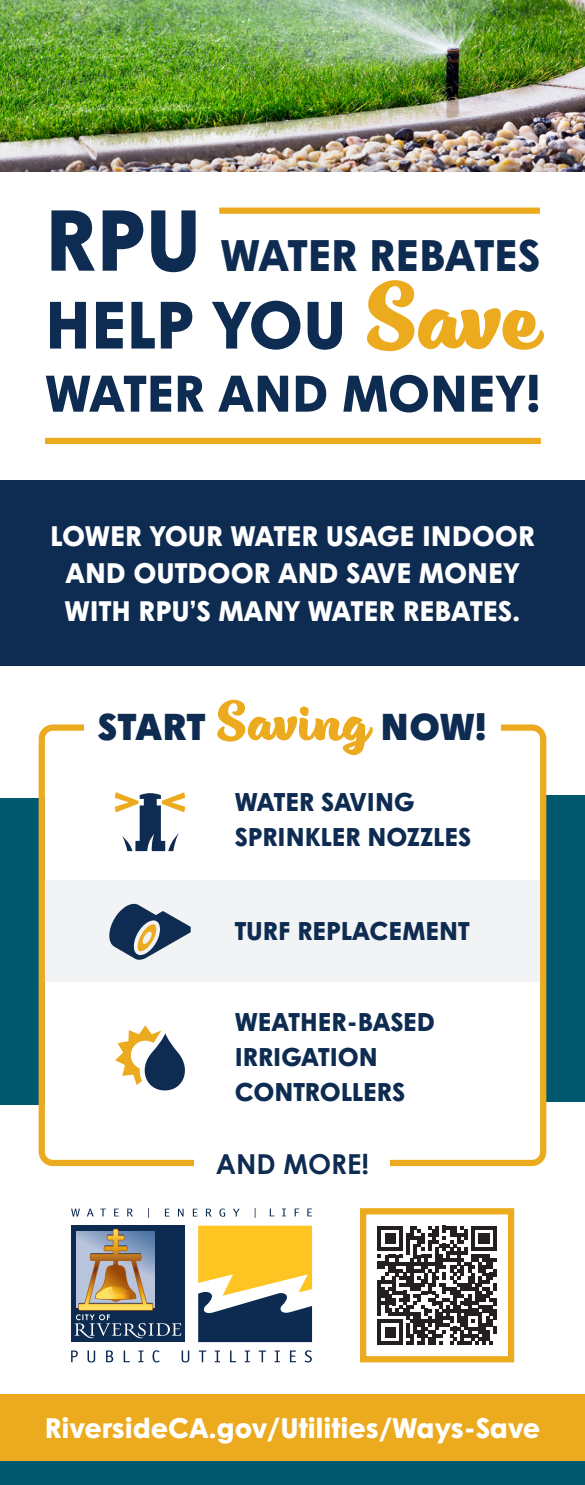
<style>
.page{position:relative;width:585px;height:1485px;background:#fff}
.page>*{position:absolute;margin:0;border:0;box-sizing:border-box;transform-origin:0 0}
.t1{font:89.75px "Eds Market Bold Script";color:#ecaa1f}
.t2{font:800 84px "Century Gothic";color:#0e2b51}
.t3{font:800 65px "Century Gothic";color:#0e2b51}
.t4{font:800 50px "Century Gothic";color:#0e2b51}
.t5{font:800 43px "Century Gothic";color:#0e2b51}
.t6{font:900 36.5px "Century Gothic";letter-spacing:.01em;color:#0e2b51}
.t7{font:800 27.5px/37.5px "Century Gothic";color:#fff;text-align:center}
.t8{font:700 27.5px "Century Gothic";color:#0e2b51}
.t9{font:800 25px/35px "Century Gothic";color:#0e2b51}
.s1{font-family:"Eds Market Bold Script";font-weight:400;font-size:53px;color:#ecaa1f}
</style>
<div class="page">
<div style="left:546px;top:795px;width:39px;height:307px;background:#00586f"></div>
<div style="left:0;top:798px;width:44px;height:306px;background:#00586f"></div>
<svg style="left:198px;top:1226px;width:114px;height:116px"></svg>
<div style="left:71px;top:1225px;width:114px;height:117px;background:#0d2b51"></div>
<svg style="left:74px;top:1229px;width:107px;height:110px"></svg>
<svg style="left:71px;top:1351px;width:7px;height:11px"></svg>
<svg style="left:88px;top:1351px;width:7px;height:12px"></svg>
<svg style="left:106px;top:1351px;width:7px;height:11px"></svg>
<svg style="left:124px;top:1351px;width:6px;height:11px"></svg>
<svg style="left:138px;top:1351px;width:6px;height:11px"></svg>
<svg style="left:153px;top:1350px;width:7px;height:13px"></svg>
<svg style="left:182px;top:1351px;width:7px;height:12px"></svg>
<svg style="left:199px;top:1351px;width:7px;height:11px"></svg>
<svg style="left:215px;top:1351px;width:5px;height:11px"></svg>
<svg style="left:230px;top:1351px;width:6px;height:11px"></svg>
<svg style="left:245px;top:1351px;width:5px;height:11px"></svg>
<svg style="left:259px;top:1351px;width:7px;height:11px"></svg>
<svg style="left:275px;top:1351px;width:5px;height:11px"></svg>
<svg style="left:290px;top:1351px;width:6px;height:11px"></svg>
<svg style="left:305px;top:1350px;width:7px;height:13px"></svg>
<svg style="left:71px;top:1209px;width:9px;height:8px"></svg>
<svg style="left:87px;top:1209px;width:7px;height:7px"></svg>
<svg style="left:100px;top:1209px;width:6px;height:7px"></svg>
<svg style="left:114px;top:1209px;width:5px;height:7px"></svg>
<svg style="left:127px;top:1209px;width:6px;height:8px"></svg>
<svg style="left:165px;top:1209px;width:5px;height:8px"></svg>
<svg style="left:178px;top:1209px;width:6px;height:8px"></svg>
<svg style="left:193px;top:1209px;width:4px;height:8px"></svg>
<svg style="left:206px;top:1209px;width:6px;height:8px"></svg>
<svg style="left:219px;top:1209px;width:6px;height:8px"></svg>
<svg style="left:233px;top:1209px;width:7px;height:8px"></svg>
<svg style="left:282px;top:1209px;width:4px;height:7px"></svg>
<svg style="left:295px;top:1209px;width:4px;height:7px"></svg>
<svg style="left:307px;top:1209px;width:5px;height:7px"></svg>
<div style="left:0;top:1460px;width:585px;height:25px;background:#00586f"></div>
<div style="left:0;top:480px;width:585px;height:186px;background:#0e2b51"></div>
<svg style="left:378px;top:1226px;width:119px;height:119px"></svg>
<div style="left:360px;top:1208px;width:154px;height:154px;border:6px solid #ecaa1f"></div>
<div style="left:0;top:1394px;width:585px;height:66px;background:#ecaa1f"></div>
<div style="left:44px;top:880px;width:501px;height:102px;background:#f2f3f4"></div>
<div style="left:39px;top:724px;width:507px;height:442px;border:6px solid #ecaa1f;border-radius:11px"></div>
<svg style="left:109px;top:903px;width:82px;height:57px"></svg>
<svg style="left:115px;top:792px;width:70px;height:59px"></svg>
<svg style="left:115px;top:1025px;width:70px;height:66px"></svg>
<div style="left:195px;top:1153px;width:195px;height:21px;background:#fff"></div>
<div style="left:84px;top:700px;width:417px;height:40px;background:#fff"></div>
<div style="left:219px;top:208px;width:321px;height:6px;background:#ecaa1f"></div>
<div style="left:45px;top:438px;width:496px;height:6px;background:#ecaa1f"></div>
<div style="left:0;top:0;width:585px;height:174px;background:#231f20;opacity:.25"></div>
<p class="t2" style="left:45px;top:182px;width:158px">RPU</p>
<p class="t5" style="left:220px;top:225px;width:321px">WATER REBATES</p>
<p class="t3" style="left:45px;top:280px;width:303px">HELP YOU</p>
<p class="t4" style="left:45px;top:359px;width:497px">WATER AND MONEY!</p>
<p class="t1" style="left:365px;top:265px;width:175px">Save</p>
<p class="t7" style="left:50px;top:516px;width:486px">LOWER YOUR WATER USAGE INDOOR<br>AND OUTDOOR AND SAVE MONEY<br>WITH RPU’S MANY WATER REBATES.</p>
<p class="t6" style="left:98px;top:700px;width:390px">START <span class="s1">Saving</span> NOW!</p>
<p class="t9" style="left:235px;top:784px;width:238px">WATER SAVING<br>SPRINKLER NOZZLES</p>
<p class="t9" style="left:235px;top:913px;width:237px">TURF REPLACEMENT</p>
<p class="t9" style="left:235px;top:1004px;width:202px">WEATHER-BASED<br>IRRIGATION<br>CONTROLLERS</p>
<p class="t8" style="left:216px;top:1143px;width:155px">AND MORE!</p>
<p class="t7" style="left:45px;top:1408px;width:497px">RiversideCA.gov/Utilities/Ways-Save</p>
</div>
